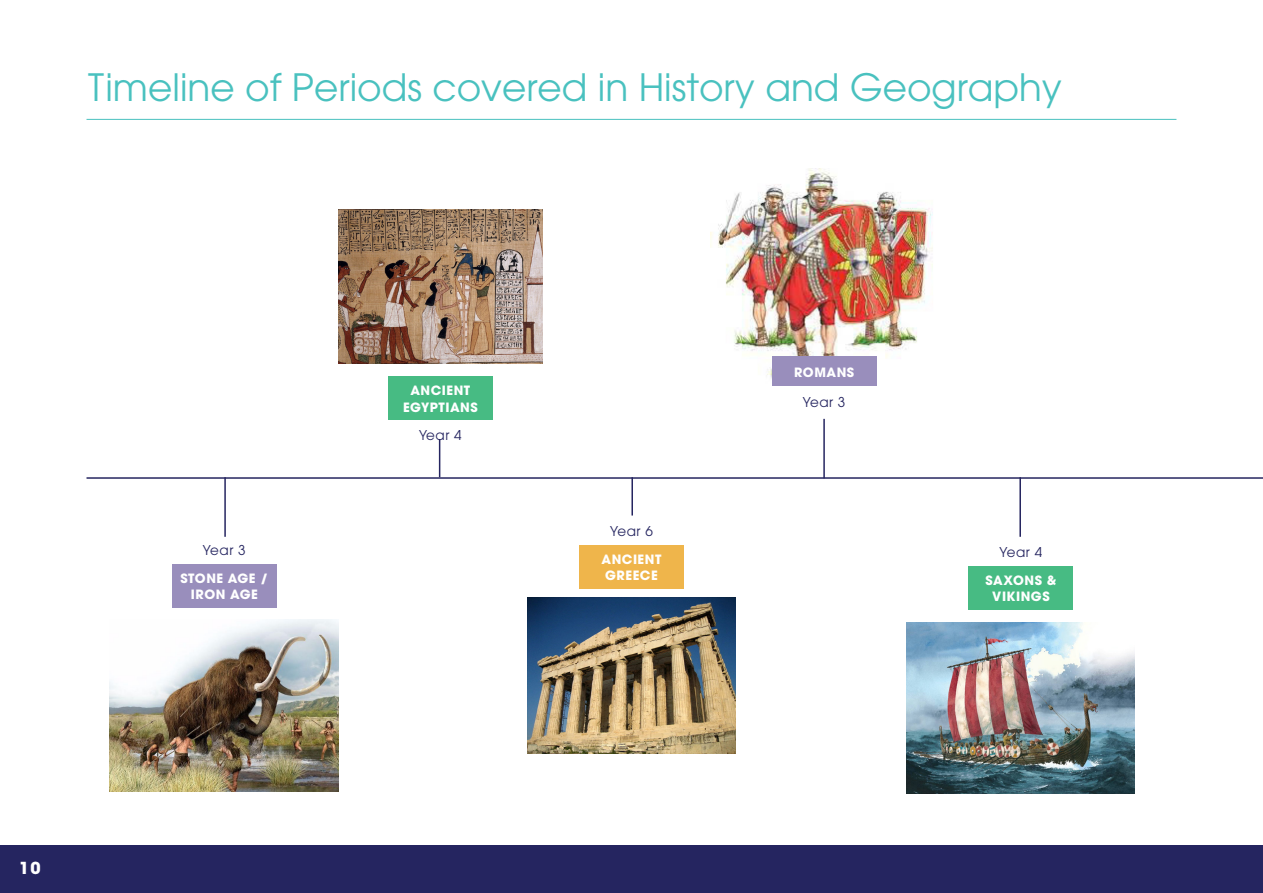
<style>
.page{position:relative;width:1263px;height:893px;background:#fff}
.page>*{position:absolute;margin:0;border:0;box-sizing:border-box;transform-origin:0 0}
.t1{font:37.5px "ITC Avant Garde Pro";color:#49c1bf}
.t2{font:700 16.5px "ITC Avant Garde Pro";color:#fff}
.t3{font:13.5px "ITC Avant Garde Pro";letter-spacing:.04em;color:#252560}
.t4{font:700 12.75px/16.5px "ITC Avant Garde Pro";letter-spacing:.04em;color:#fff;text-align:center}
</style>
<div class="page">
<img style="left:711px;top:168px;width:222px;height:218px">
<div style="left:0;top:845px;width:1263px;height:48px;background:#252560"></div>
<hr style="left:87px;top:119px;width:1089px;height:1px;background:#49c1bf">
<hr style="left:87px;top:477px;width:1176px;height:2px;background:#252560">
<hr style="left:224px;top:477px;width:2px;height:60px;background:#252560">
<hr style="left:439px;top:439px;width:1px;height:38px;background:#252560">
<hr style="left:631px;top:477px;width:2px;height:38px;background:#252560">
<hr style="left:823px;top:419px;width:2px;height:59px;background:#252560">
<hr style="left:1019px;top:477px;width:2px;height:60px;background:#252560">
<div style="left:772px;top:356px;width:104px;height:30px;background:#998ebc"></div>
<div style="left:172px;top:564px;width:104px;height:44px;background:#998ebc"></div>
<div style="left:579px;top:545px;width:104px;height:44px;background:#efb54b"></div>
<div style="left:969px;top:567px;width:104px;height:43px;background:#47bb83"></div>
<div style="left:388px;top:376px;width:104px;height:43px;background:#47bb83"></div>
<img style="left:338px;top:210px;width:205px;height:153px">
<img style="left:110px;top:620px;width:228px;height:171px">
<img style="left:527px;top:597px;width:209px;height:156px">
<img style="left:906px;top:622px;width:228px;height:171px">
<p class="t1" style="left:88px;top:64px;width:975px">Timeline of Periods covered in History and Geography</p>
<p class="t3" style="left:203px;top:542px;width:44px">Year 3</p>
<p class="t4" style="left:180px;top:570px;width:89px">STONE AGE /<br>IRON AGE</p>
<p class="t4" style="left:403px;top:382px;width:76px">ANCIENT<br>EGYPTIANS</p>
<p class="t3" style="left:419px;top:427px;width:44px">Year 4</p>
<p class="t4" style="left:794px;top:364px;width:62px">ROMANS</p>
<p class="t3" style="left:610px;top:523px;width:44px">Year 6</p>
<p class="t3" style="left:803px;top:394px;width:44px">Year 3</p>
<p class="t3" style="left:999px;top:544px;width:44px">Year 4</p>
<p class="t4" style="left:601px;top:550px;width:61px">ANCIENT</p>
<p class="t4" style="left:605px;top:567px;width:54px">GREECE</p>
<p class="t4" style="left:985px;top:572px;width:73px">SAXONS &amp;<br>VIKINGS</p>
<p class="t2" style="left:19px;top:857px;width:23px">10</p>
</div>
